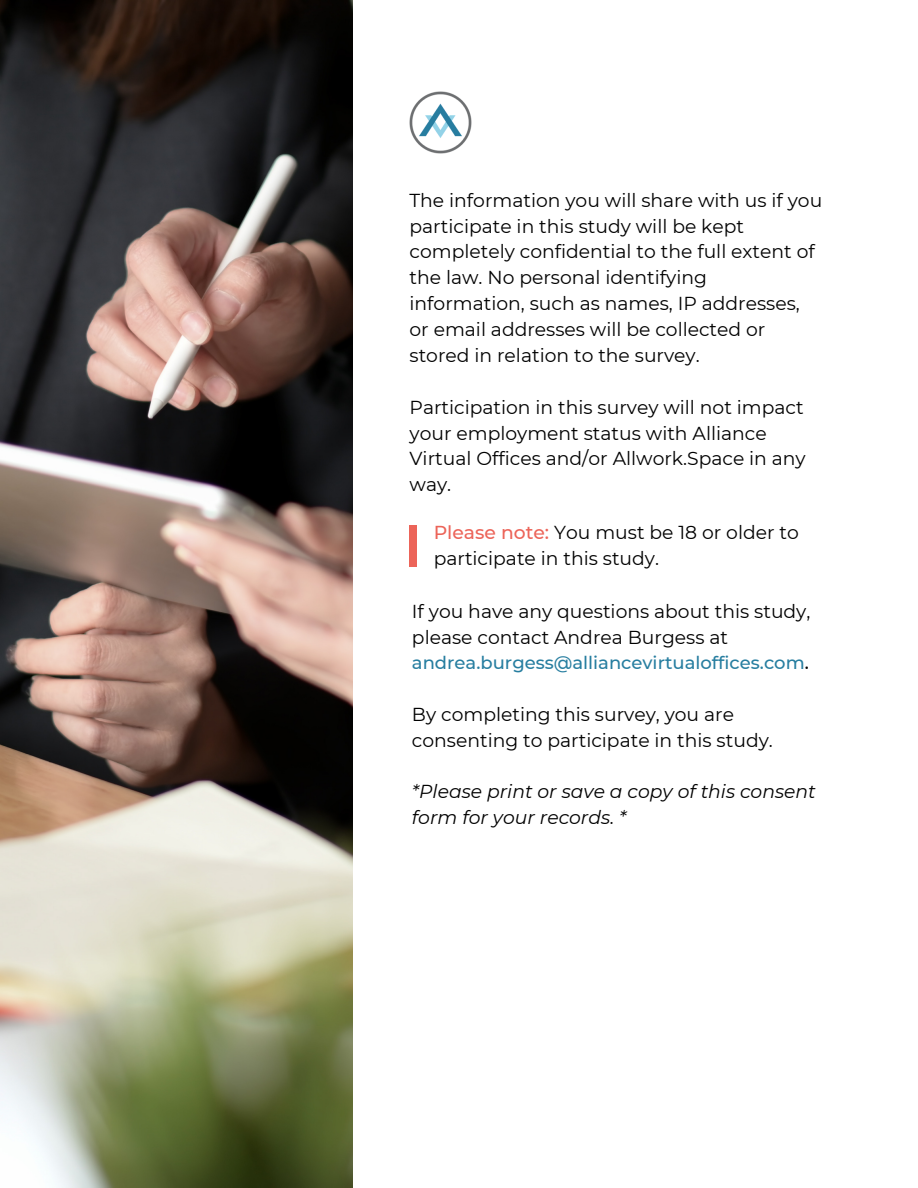
<style>
.page{position:relative;width:918px;height:1188px;background:#fff}
.page>*{position:absolute;margin:0;border:0;box-sizing:border-box;transform-origin:0 0}
.t1{font:18.75px/25.8px "Montserrat";color:#000}
.t2{font:italic 18.75px/25.8px "Montserrat";color:#000}
.t3{font:500 18px "Montserrat";color:#277ea0}
.s1{font-weight:500;color:#ec6459}
.s2{color:#000}
</style>
<div class="page">
<img style="left:410px;top:92px;width:61px;height:62px">
<img style="left:0;top:0;width:352px;height:1188px">
<div style="left:410px;top:525px;width:7px;height:42px;background:#ec6459"></div>
<p class="t1" style="left:410px;top:187px;width:414px">The information you will share with us if you participate in this study will be kept completely confidential to the full extent of the law. No personal identifying information, such as names, IP addresses, or email addresses will be collected or stored in relation to the survey.</p>
<p class="t1" style="left:410px;top:394px;width:398px">Participation in this survey will not impact your employment status with Alliance Virtual Offices and/or Allwork.Space in any way.</p>
<p class="t1" style="left:434px;top:519px;width:367px"><span class="s1">Please note:</span> You must be 18 or older to participate in this study.</p>
<p class="t1" style="left:412px;top:599px;width:400px">If you have any questions about this study, please contact Andrea Burgess at</p>
<p class="t3" style="left:412px;top:652px;width:398px">andrea.burgess@alliancevirtualoffices.com<span class="s2">.</span></p>
<p class="t1" style="left:412px;top:701px;width:362px">By completing this survey, you are consenting to participate in this study.</p>
<p class="t2" style="left:412px;top:779px;width:405px">*Please print or save a copy of this consent form for your records. *</p>
</div>
